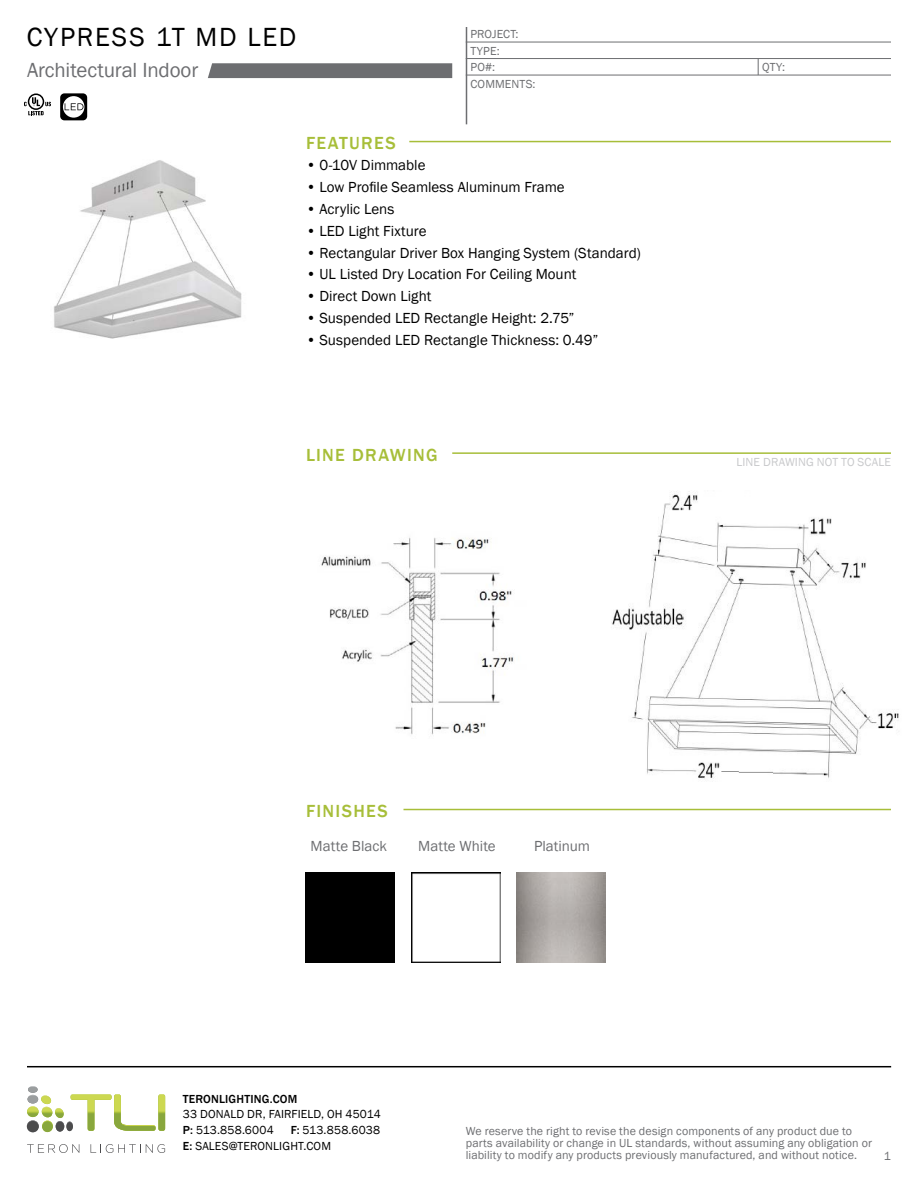
<style>
.page{position:relative;width:918px;height:1188px;background:#fff}
.page>*{position:absolute;margin:0;border:0;box-sizing:border-box;transform-origin:0 0}
.t1{font:27px "Franklin Gothic";letter-spacing:.065em;color:#000}
.t2{font:21px "Franklin Gothic";letter-spacing:-.01em;color:#6d6e71}
.t3{font:500 18px "Franklin Gothic";letter-spacing:.07em;color:#a7be39}
.t4{font:15px "Franklin Gothic";color:#000}
.t5{font:15px "Franklin Gothic";color:#6d6e71}
.t6{font:12px/12px "Franklin Gothic";letter-spacing:.01em;color:#6d6e71}
.t7{font:12px/15.8px "Franklin Gothic";letter-spacing:.015em;color:#000}
.t8{font:12px "Franklin Gothic";letter-spacing:.01em;color:#c8c9cb}
.t9{font:500 12px "Franklin Gothic";letter-spacing:.015em;color:#000}
.s1{font-weight:500}
</style>
<div class="page">
<hr style="left:409px;top:141px;width:482px;height:1px;background:#a7be39">
<hr style="left:452px;top:452px;width:439px;height:2px;background:#a7be39">
<hr style="left:404px;top:809px;width:487px;height:1px;background:#a7be39">
<svg style="left:758px;top:59px;width:1px;height:16px"></svg>
<svg style="left:60px;top:93px;width:27px;height:27px"></svg>
<svg style="left:208px;top:63px;width:244px;height:15px;background:#707174"></svg>
<img style="left:611px;top:491px;width:288px;height:288px">
<img style="left:54px;top:160px;width:188px;height:179px">
<div style="left:306px;top:873px;width:88px;height:89px;background:#000"></div>
<img style="left:411px;top:873px;width:89px;height:89px">
<svg style="left:24px;top:93px;width:27px;height:22px"></svg>
<img style="left:321px;top:537px;width:193px;height:198px">
<hr style="left:466px;top:27px;width:1px;height:97px;background:#6d6e71">
<hr style="left:466px;top:42px;width:425px;height:1px;background:#6d6e71">
<hr style="left:466px;top:58px;width:425px;height:1px;background:#6d6e71">
<hr style="left:466px;top:75px;width:425px;height:1px;background:#6d6e71">
<hr style="left:27px;top:1066px;width:864px;height:1px;background:#000">
<svg style="left:27px;top:1086px;width:138px;height:46px"></svg>
<svg style="left:27px;top:1144px;width:52px;height:9px"></svg>
<svg style="left:91px;top:1144px;width:74px;height:9px"></svg>
<h1 class="t1" style="left:27px;top:20px;width:271px">CYPRESS 1T MD LED</h1>
<h2 class="t2" style="left:27px;top:57px;width:173px">Architectural Indoor</h2>
<p class="t6" style="left:470px;top:26px;width:50px;line-height:16.4px">PROJECT:<br>TYPE:</p>
<p class="t6" style="left:470px;top:78px;width:67px">COMMENTS:</p>
<p class="t6" style="left:470px;top:61px;width:26px">PO#:</p>
<p class="t3" style="left:306px;top:132px;width:91px">FEATURES</p>
<p class="t4" style="left:306px;top:156px;width:121px">• 0-10V Dimmable</p>
<p class="t4" style="left:306px;top:178px;width:260px">• Low Profile Seamless Aluminum Frame</p>
<p class="t4" style="left:306px;top:199px;width:90px">• Acrylic Lens</p>
<p class="t4" style="left:306px;top:221px;width:122px">• LED Light Fixture</p>
<p class="t4" style="left:306px;top:243px;width:336px">• Rectangular Driver Box Hanging System (Standard)</p>
<p class="t4" style="left:306px;top:265px;width:272px">• UL Listed Dry Location For Ceiling Mount</p>
<p class="t4" style="left:306px;top:287px;width:127px">• Direct Down Light</p>
<p class="t4" style="left:306px;top:309px;width:270px">• Suspended LED Rectangle Height: 2.75”</p>
<p class="t4" style="left:306px;top:331px;width:294px">• Suspended LED Rectangle Thickness: 0.49”</p>
<p class="t3" style="left:306px;top:444px;width:133px">LINE DRAWING</p>
<p class="t6" style="left:762px;top:61px;width:24px">QTY:</p>
<p class="t8" style="left:737px;top:455px;width:156px">LINE DRAWING NOT TO SCALE</p>
<p class="t3" style="left:306px;top:800px;width:83px">FINISHES</p>
<p class="t5" style="left:311px;top:837px;width:78px">Matte Black</p>
<p class="t5" style="left:418px;top:837px;width:79px">Matte White</p>
<p class="t5" style="left:534px;top:837px;width:58px">Platinum</p>
<p class="t9" style="left:183px;top:1091px;width:116px">TERONLIGHTING.COM</p>
<p class="t7" style="left:183px;top:1107px;width:200px">33 DONALD DR, FAIRFIELD, OH 45014<br><span class="s1">P:</span> 513.858.6004</p>
<p class="t7" style="left:183px;top:1123px;width:199px;text-indent:108px"><span class="s1">F:</span> 513.858.6038<br><span class="s1">E:</span> SALES@TERONLIGHT.COM</p>
<p class="t6" style="left:466px;top:1125px;width:408px">We reserve the right to revise the design components of any product due to parts availability or change in UL standards, without assuming any obligation or liability to modify any products previously manufactured, and without notice.</p>
<p class="t6" style="left:884px;top:1150px;width:9px">1</p>
</div>
